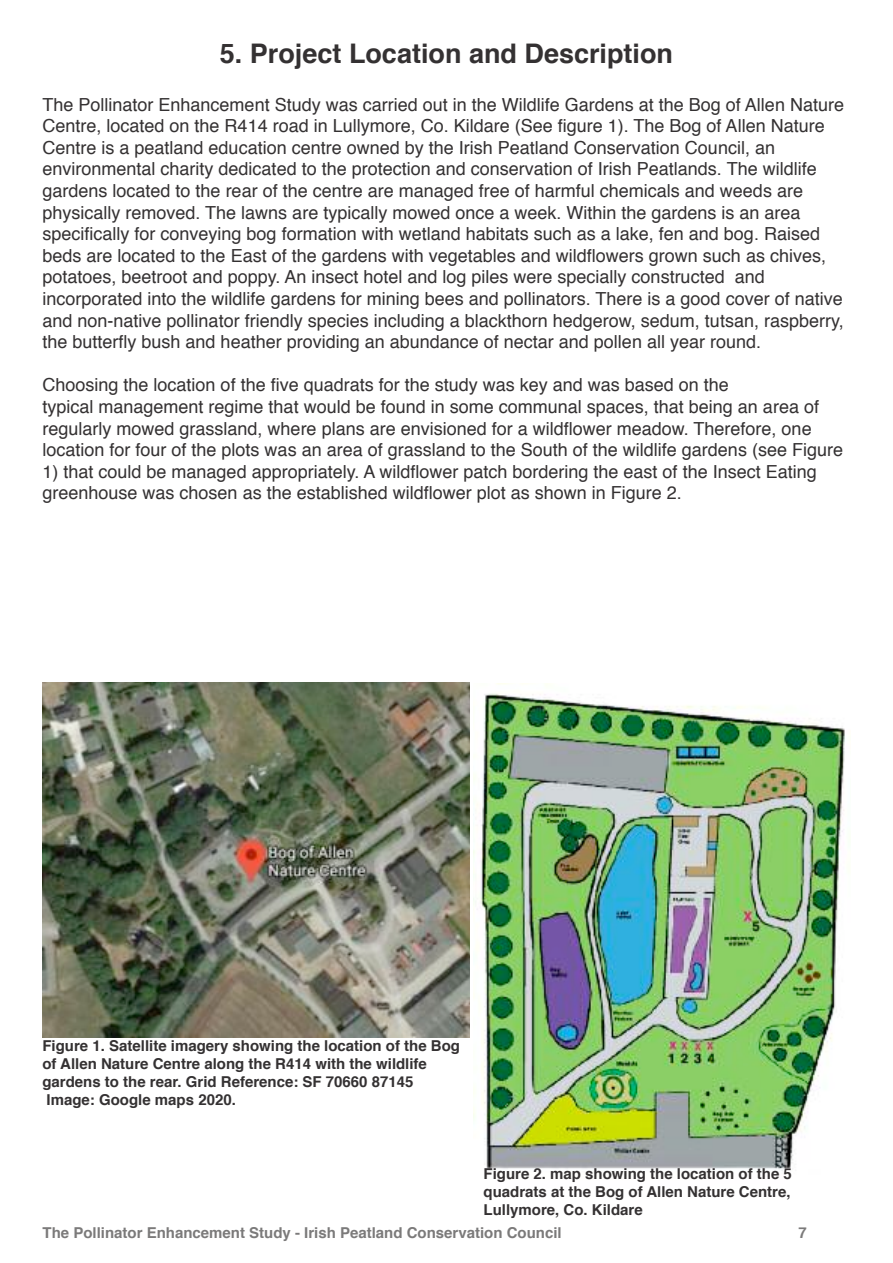
<style>
.page{position:relative;width:893px;height:1263px;background:#fff}
.page>*{position:absolute;margin:0;border:0;box-sizing:border-box;transform-origin:0 0}
.t1{font:700 27px "Helvetica";color:#343132}
.t2{font:18px/21.6px "Helvetica";color:#343132}
.t3{font:700 15px/18px "Helvetica";color:#343132;text-align:justify}
.t4{font:700 15px "Helvetica";color:#7b7a7a}
</style>
<div class="page">
<img style="left:43px;top:683px;width:427px;height:354px">
<img style="left:474px;top:683px;width:371px;height:488px">
<h1 class="t1" style="left:220px;top:42px;width:455px">5. Project Location and Description</h1>
<p class="t2" style="left:43px;top:95px;width:803px">The Pollinator Enhancement Study was carried out in the Wildlife Gardens at the Bog of Allen Nature Centre, located on the R414 road in Lullymore, Co. Kildare (See figure 1). The Bog of Allen Nature Centre is a peatland education centre owned by the Irish Peatland Conservation Council, an environmental charity dedicated to the protection and conservation of Irish Peatlands. The wildlife gardens located to the rear of the centre are managed free of harmful chemicals and weeds are physically removed. The lawns are typically mowed once a week. Within the gardens is an area specifically for conveying bog formation with wetland habitats such as a lake, fen and bog. Raised beds are located to the East of the gardens with vegetables and wildflowers grown such as chives, potatoes, beetroot and poppy. An insect hotel and log piles were specially constructed and incorporated into the wildlife gardens for mining bees and pollinators. There is a good cover of native and non-native pollinator friendly species including a blackthorn hedgerow, sedum, tutsan, raspberry, the butterfly bush and heather providing an abundance of nectar and pollen all year round.</p>
<p class="t2" style="left:43px;top:376px;width:802px">Choosing the location of the five quadrats for the study was key and was based on the<br>typical management regime that would be found in some communal spaces, that being an area of regularly mowed grassland, where plans are envisioned for a wildflower meadow. Therefore, one location for four of the plots was an area of grassland to the South of the wildlife gardens (see Figure</p>
<p class="t2" style="left:43px;top:462px;width:776px">1) that could be managed appropriately. A wildflower patch bordering the east of the Insect Eating greenhouse was chosen as the established wildflower plot as shown in Figure 2.</p>
<p class="t3" style="left:42px;top:1038px;width:419px;text-align:left">Figure 1. Satellite imagery showing the location of the Bog of Allen Nature Centre along the R414 with the wildlife gardens to the rear. Grid Reference: SF 70660 87145<br>Image: Google maps 2020.</p>
<p class="t3" style="left:484px;top:1166px;width:310px">Figure 2. map showing the location of the 5 quadrats at the Bog of Allen Nature Centre, Lullymore, Co. Kildare</p>
<p class="t4" style="left:43px;top:1226px;width:521px">The Pollinator Enhancement Study - Irish Peatland Conservation Council</p>
<p class="t4" style="left:798px;top:1226px;width:10px">7</p>
</div>
